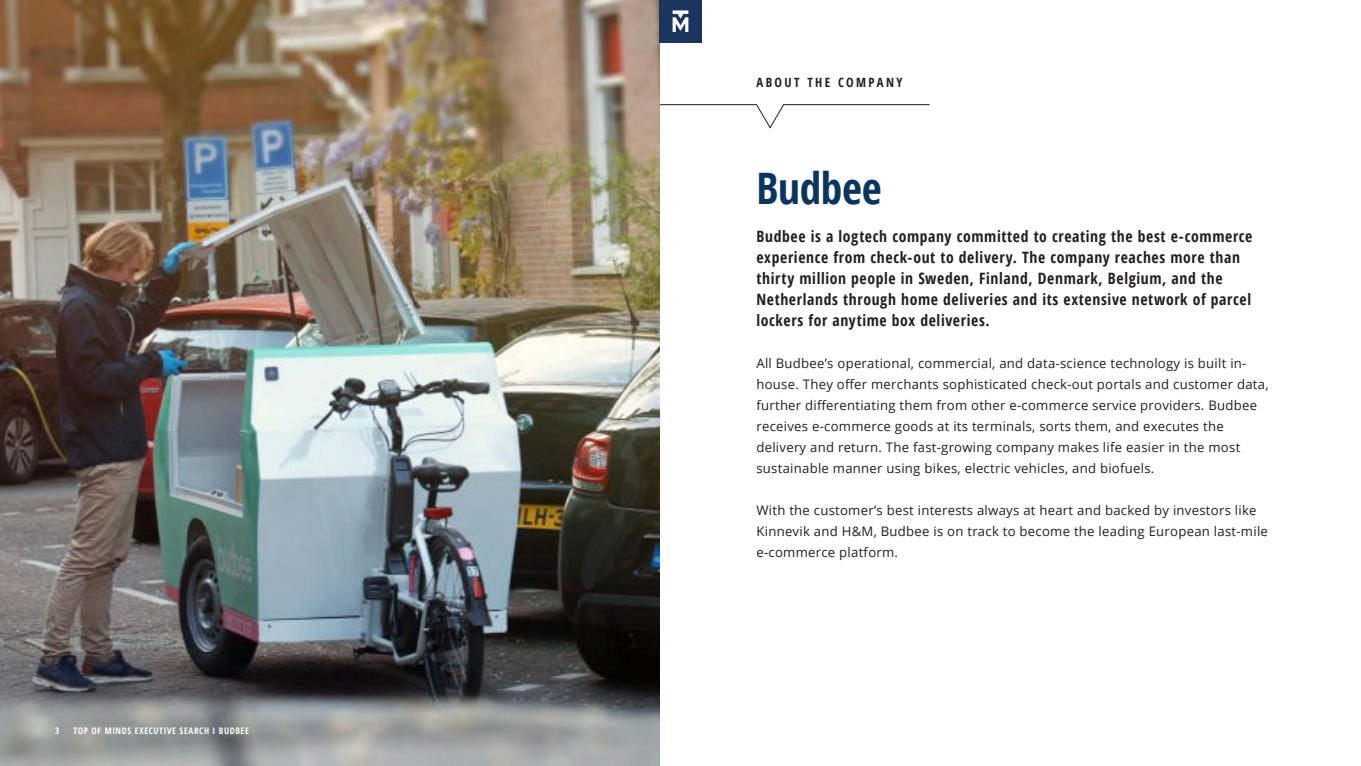
<style>
.page{position:relative;width:1361px;height:766px;background:#fff}
.page>*{position:absolute;margin:0;border:0;box-sizing:border-box;transform-origin:0 0}
.Page_header_kopie{font:700 condensed 43.42px "Open Sans";letter-spacing:-.005em;color:#0a355e}
.t1{font:700 condensed 15.67px/21px "Open Sans";letter-spacing:.04em;color:#231f20}
.t2{font:13.12px/21px "Open Sans";letter-spacing:.02em;color:#231f20}
.t3{font:700 condensed 12.75px "Open Sans";letter-spacing:.185em;color:#231f20}
.t4{font:700 condensed 9px "Open Sans";letter-spacing:.07em;color:#fff}
</style>
<div class="page">
<svg style="left:659px;top:104px;width:271px;height:24px"></svg>
<img style="left:0;top:0;width:659px;height:765px">
<div style="left:659px;top:0;width:43px;height:43px;background:#1c355e"></div>
<svg style="left:672px;top:10px;width:16px;height:22px"></svg>
<p class="t4" style="left:55px;top:724px;width:6px">3</p>
<p class="t4" style="left:73px;top:724px;width:177px">TOP OF MINDS EXECUTIVE SEARCH I BUDBEE</p>
<p class="t3" style="left:756px;top:73px;width:147px">ABOUT THE COMPANY</p>
<p class="Page_header_kopie" style="left:756px;top:158px;width:127px">Budbee</p>
<p class="t1" style="left:756px;top:225px;width:497px">Budbee is a logtech company committed to creating the best e-commerce experience from check-out to delivery. The company reaches more than thirty million people in Sweden, Finland, Denmark, Belgium, and the Netherlands through home deliveries and its extensive network of parcel lockers for anytime box deliveries.</p>
<p class="t2" style="left:756px;top:352px;width:513px">All Budbee’s operational, commercial, and data-science technology is built in&shy;house. They offer merchants sophisticated check-out portals and customer data, further differentiating them from other e-commerce service providers. Budbee receives e-commerce goods at its terminals, sorts them, and executes the delivery and return. The fast-growing company makes life easier in the most sustainable manner using bikes, electric vehicles, and biofuels.</p>
<p class="t2" style="left:756px;top:499px;width:513px">With the customer’s best interests always at heart and backed by investors like<br>Kinnevik and H&amp;M, Budbee is on track to become the leading European last-mile e-commerce platform.</p>
</div>
